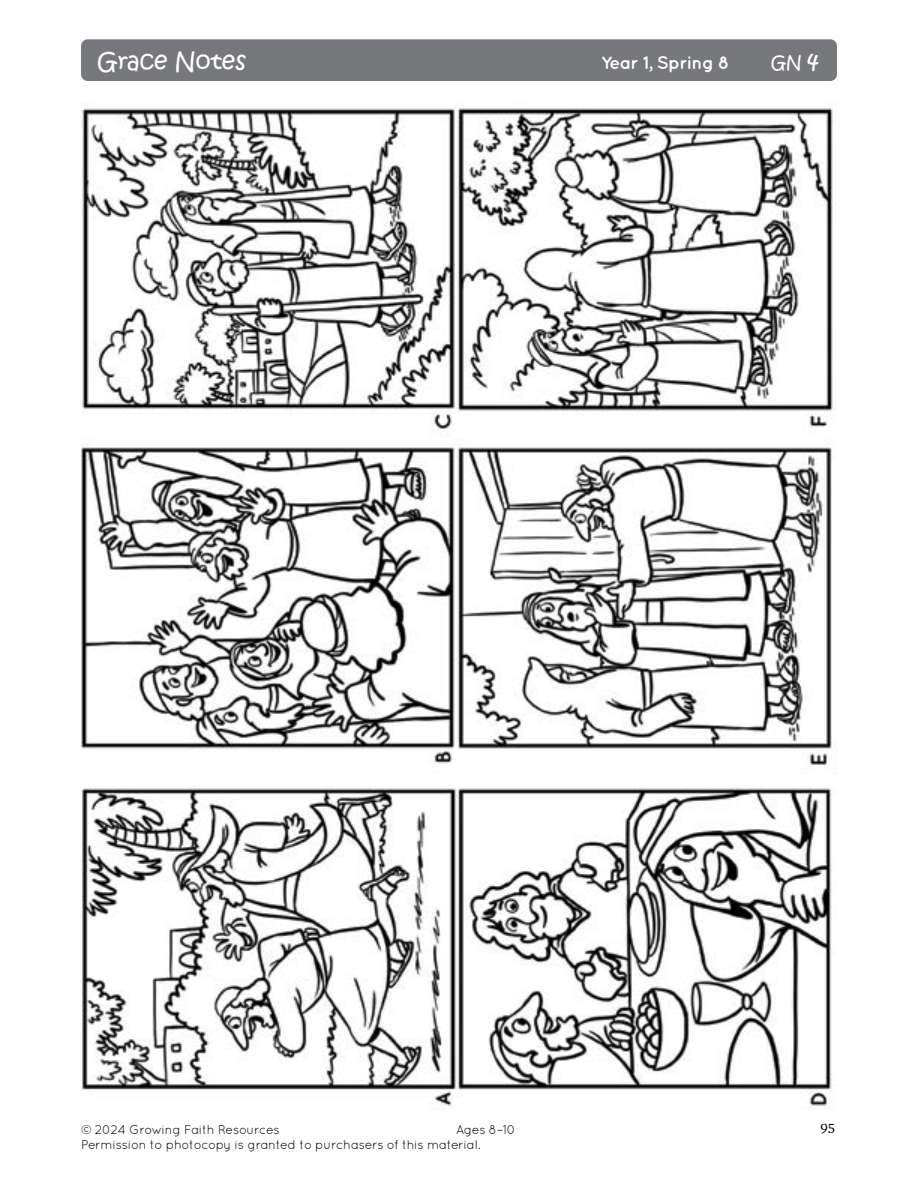
<style>
.page{position:relative;width:918px;height:1188px;background:#fff}
.page>*{position:absolute;margin:0;border:0;box-sizing:border-box;transform-origin:0 0}
.t1{font:24px "Kristen Normal ITC Std";color:#fff}
.t2{font:700 18px "Quicksand";letter-spacing:-.03em;color:#fff}
.t3{font:18px "Kristen Normal ITC Std";color:#fff}
.t4{font:13.5px "Charter ITC Std";color:#000}
.t5{font:12.75px/15.3px "Quicksand";letter-spacing:-.02em;color:#000}
.s1{font-size:24px}
</style>
<div class="page">
<div style="left:81px;top:39px;width:756px;height:42px;background:#77787b;border-radius:7px"></div>
<img style="left:81px;top:106px;width:756px;height:1000px">
<h1 class="t1" style="left:98px;top:46px;width:150px">Grace Notes</h1>
<h2 class="t2" style="left:601px;top:52px;width:130px">Year 1, Spring 8</h2>
<h2 class="t3" style="left:771px;top:50px;width:49px">GN <span class="s1">4</span></h2>
<p class="t5" style="left:81px;top:1121px;width:436px;text-indent:375px">Ages 8–10<br>Permission to photocopy is granted to purchasers of this material.</p>
<p class="t4" style="left:820px;top:1120px;width:17px">95</p>
<p class="t5" style="left:81px;top:1121px;width:200px">© 2024 Growing Faith Resources</p>
</div>
